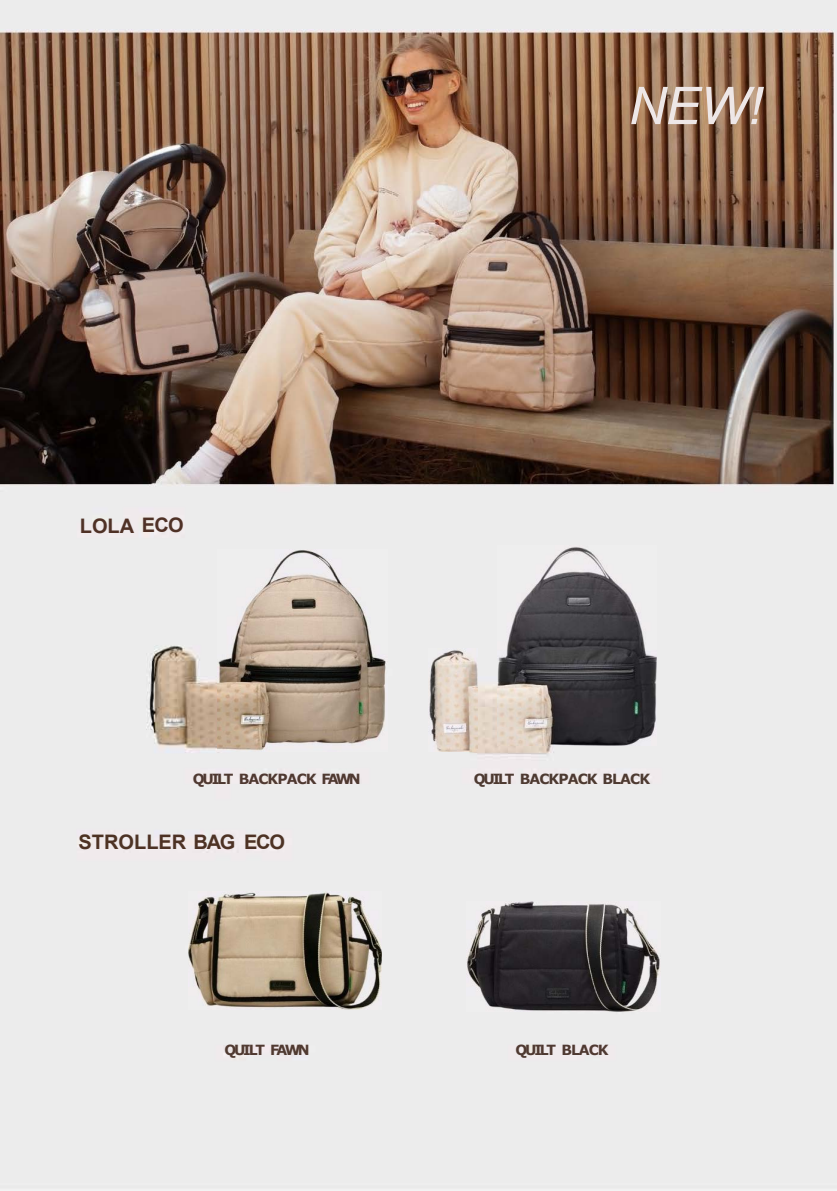
<style>
.page{position:relative;width:837px;height:1191px;background:#ececec}
.page>*{position:absolute;margin:0;border:0;box-sizing:border-box;transform-origin:0 0}
.t1{font:italic 52px "Arial";color:#eee7e7}
.t2{font:700 20px "Arial";color:#4d3224}
.t3{font:700 20px "Arial";color:#4f3126}
.t4{font:700 14px "Verdana";letter-spacing:-.115em;color:#4f3931}
.t5{font:700 14px "Verdana";letter-spacing:-.065em;color:#4d3a31}
.t6{font:700 14px "Verdana";letter-spacing:-.16em;color:#503a31}
</style>
<div class="page">
<img style="left:0;top:29px;width:834px;height:458px">
<img style="left:218px;top:549px;width:169px;height:202px">
<img style="left:188px;top:891px;width:193px;height:118px">
<img style="left:428px;top:649px;width:49px;height:102px">
<img style="left:497px;top:545px;width:159px;height:200px">
<img style="left:466px;top:901px;width:194px;height:111px">
<h1 class="t1" style="left:628px;top:72px;width:135px">NEW!</h1>
<h2 class="t3" style="left:80px;top:512px;width:106px">LOLA ECO</h2>
<p class="t4" style="left:193px;top:769px;width:169px">QUILT BACKPACK FAWN</p>
<p class="t5" style="left:474px;top:769px;width:178px">QUILT BACKPACK BLACK</p>
<h2 class="t2" style="left:79px;top:829px;width:208px">STROLLER BAG ECO</h2>
<p class="t6" style="left:224px;top:1040px;width:87px">QUILT FAWN</p>
<p class="t4" style="left:515px;top:1041px;width:95px">QUILT BLACK</p>
</div>
